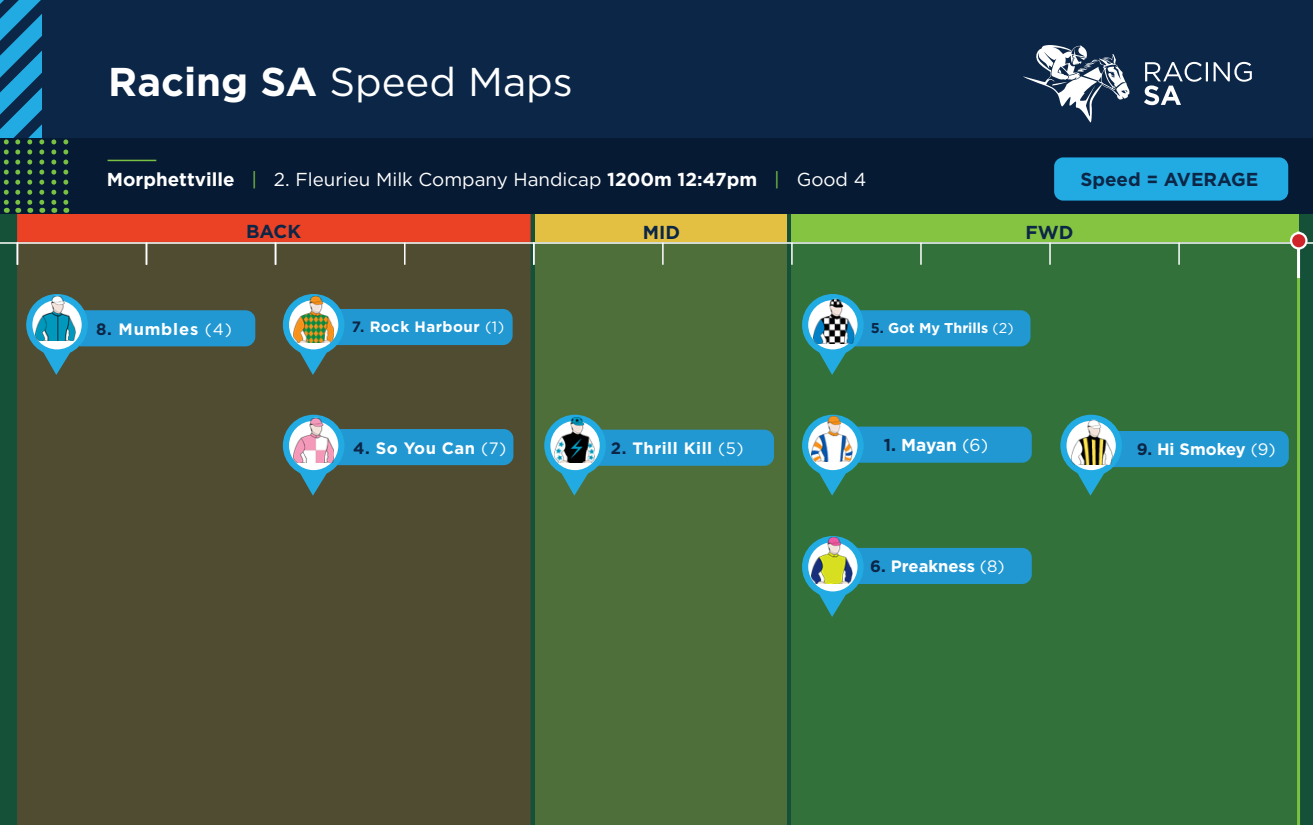
<style>
.page{position:relative;width:1313px;height:825px;background:#fff}
.page>*{position:absolute;margin:0;border:0;box-sizing:border-box;transform-origin:0 0}
.t1{font:40.2px "Gotham HTF";color:#fff}
.t2{font:18.75px "Gotham HTF";color:#fff}
.t3{font:700 18.75px "Gotham HTF";color:#0c2647}
.t4{font:700 17.25px "Gotham HTF";letter-spacing:-.01em;color:#fff}
.t5{font:700 16.5px "Gotham HTF";letter-spacing:.03em;color:#fff}
.t6{font:700 16.5px "Gotham HTF";color:#fff}
.t7{font:700 16.5px "Gotham HTF";letter-spacing:.05em;color:#fff}
.t8{font:700 15px "Gotham HTF";letter-spacing:.03em;color:#fff}
.t9{font:700 14.25px "Gotham HTF";color:#fff}
.s1{font-weight:700}
.s2{color:#79c142}
.s3{color:#0c2647}
.s4{font-family:"Gotham";font-weight:400}
</style>
<div class="page">
<div style="left:0;top:214px;width:1312px;height:611px;background:#155138"></div>
<div style="left:17px;top:213px;width:513px;height:29px;background:#eb4225;border:1px solid #eb3e26"></div>
<div style="left:535px;top:214px;width:251px;height:28px;background:#e3c042"></div>
<div style="left:791px;top:214px;width:507px;height:28px;background:#84c440"></div>
<div style="left:17px;top:244px;width:513px;height:581px;background:#504c32"></div>
<div style="left:535px;top:243px;width:251px;height:582px;background:#4e6f3a"></div>
<div style="left:791px;top:244px;width:507px;height:581px;background:#33713a"></div>
<div style="left:0;top:0;width:1312px;height:214px;background:#0c2647"></div>
<hr style="left:0;top:242px;width:1312px;height:2px;background:#fff">
<div style="left:0;top:138px;width:1312px;height:76px;background:#071a34"></div>
<svg style="left:404px;top:244px;width:1px;height:21px"></svg>
<hr style="left:108px;top:160px;width:48px;height:1px;background:#79c142">
<svg style="left:1144px;top:62px;width:107px;height:43px"></svg>
<svg style="left:1023px;top:45px;width:106px;height:77px"></svg>
<svg style="left:533px;top:244px;width:1px;height:21px"></svg>
<svg style="left:662px;top:244px;width:1px;height:21px"></svg>
<svg style="left:791px;top:244px;width:1px;height:21px"></svg>
<svg style="left:920px;top:243px;width:1px;height:22px"></svg>
<svg style="left:1049px;top:243px;width:1px;height:22px"></svg>
<svg style="left:1178px;top:243px;width:1px;height:22px"></svg>
<svg style="left:51px;top:139px;width:5px;height:74px"></svg>
<svg style="left:63px;top:139px;width:5px;height:74px"></svg>
<div style="left:1054px;top:157px;width:234px;height:44px;background:#22abe2;border-radius:9px"></div>
<svg style="left:0;top:0;width:44px;height:213px"></svg>
<hr style="left:1297px;top:277px;width:3px;height:548px;background:#79c142">
<hr style="left:1297px;top:232px;width:3px;height:46px;background:#fff">
<svg style="left:1291px;top:233px;width:15px;height:15px"></svg>
<div style="left:1289px;top:232px;width:18px;height:18px;border:2px solid #fff;border-radius:50%"></div>
<svg style="left:283px;top:415px;width:230px;height:81px;background:#40717b"></svg>
<img style="left:293px;top:417px;width:40px;height:46px">
<svg style="left:1060px;top:415px;width:228px;height:81px"></svg>
<img style="left:1071px;top:419px;width:41px;height:45px">
<svg style="left:802px;top:415px;width:229px;height:81px"></svg>
<img style="left:811px;top:416px;width:41px;height:46px">
<hr style="left:16px;top:243px;width:2px;height:22px;background:#fff">
<svg style="left:146px;top:244px;width:1px;height:21px"></svg>
<hr style="left:274px;top:243px;width:2px;height:22px;background:#fff">
<svg style="left:26px;top:294px;width:229px;height:81px;background:#40717c"></svg>
<img style="left:35px;top:295px;width:40px;height:46px">
<svg style="left:544px;top:415px;width:230px;height:81px"></svg>
<img style="left:555px;top:417px;width:40px;height:46px">
<svg style="left:802px;top:294px;width:228px;height:81px"></svg>
<img style="left:813px;top:298px;width:41px;height:46px">
<svg style="left:802px;top:536px;width:229px;height:81px"></svg>
<img style="left:811px;top:538px;width:41px;height:45px">
<svg style="left:283px;top:294px;width:229px;height:81px;background:#3f717b"></svg>
<img style="left:293px;top:296px;width:40px;height:46px">
<p class="t1" style="left:108px;top:59px;width:466px"><span class="s1">Racing SA</span> Speed Maps</p>
<p class="t2" style="left:107px;top:169px;width:761px"><span class="s1">Morphettville</span> <span class="s2">|</span> 2. Fleurieu Milk Company Handicap <span class="s1">1200m 12:47pm</span> <span class="s2">|</span> Good 4</p>
<p class="t3" style="left:1080px;top:169px;width:179px">Speed = AVERAGE</p>
<p class="t3" style="left:246px;top:220px;width:57px">BACK</p>
<p class="t3" style="left:643px;top:222px;width:39px">MID</p>
<p class="t3" style="left:1025px;top:221px;width:49px">FWD</p>
<p class="t7" style="left:96px;top:319px;width:137px"><span class="s3">8.</span> Mumbles <span class="s4">(4)</span></p>
<p class="t8" style="left:352px;top:318px;width:154px"><span class="s3">7.</span> Rock Harbour <span class="s4">(1)</span></p>
<p class="t9" style="left:871px;top:320px;width:144px"><span class="s3">5.</span> Got My Thrills <span class="s4">(2)</span></p>
<p class="t4" style="left:883px;top:435px;width:106px"><span class="s3">1.</span> Mayan <span class="s4">(6)</span></p>
<p class="t5" style="left:611px;top:438px;width:134px"><span class="s3">2.</span> Thrill Kill <span class="s4">(5)</span></p>
<p class="t5" style="left:353px;top:438px;width:154px"><span class="s3">4.</span> So You Can <span class="s4">(7)</span></p>
<p class="t6" style="left:1136px;top:440px;width:140px"><span class="s3">9.</span> Hi Smokey <span class="s4">(9)</span></p>
<p class="t6" style="left:870px;top:557px;width:136px"><span class="s3">6.</span> Preakness <span class="s4">(8)</span></p>
</div>
